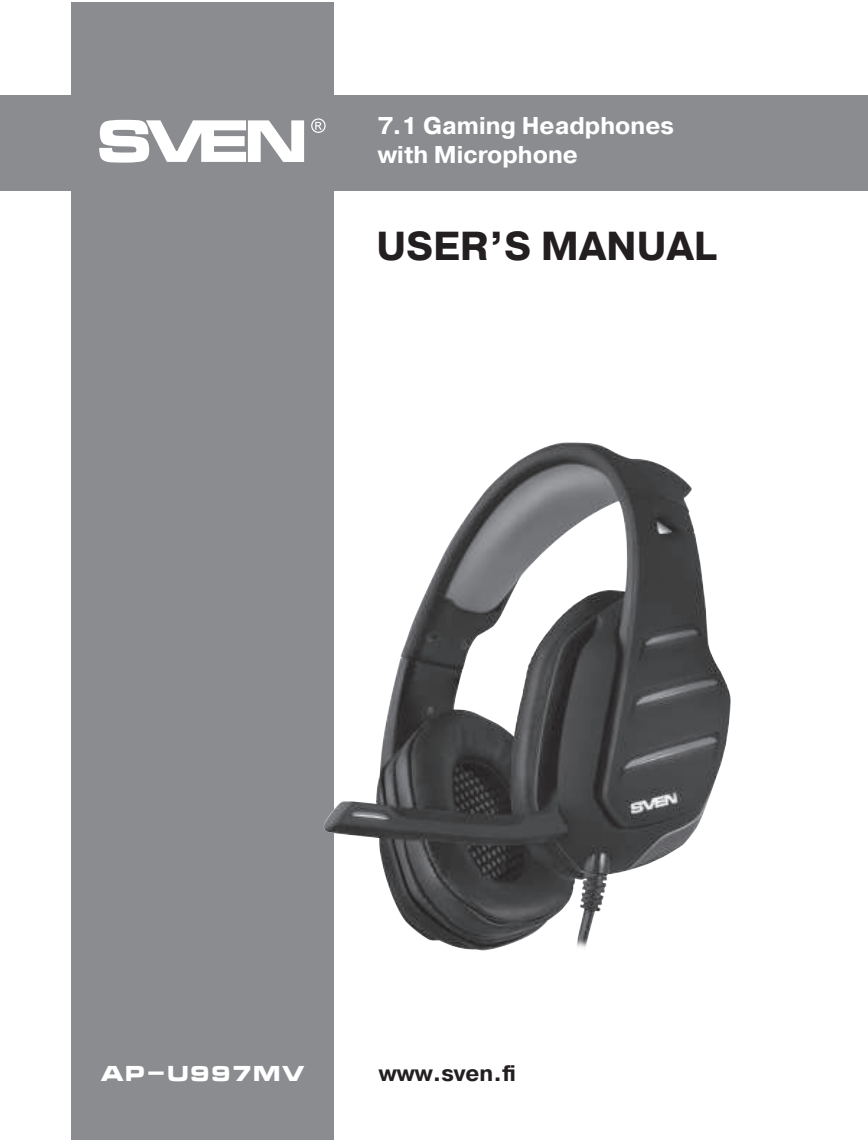
<style>
.page{position:relative;width:868px;height:1140px;background:#fff}
.page>*{position:absolute;margin:0;border:0;box-sizing:border-box;transform-origin:0 0}
.t1{font:700 40.2px "Pragmatica";color:#231f20}
.t2{font:700 24.3px/29.1px "Pragmatica";color:#fff}
.t3{font:700 22.5px "Pragmatica";color:#231f20}
.t4{font:700 21px "Micra";color:#fff}
</style>
<div class="page">
<div style="left:71px;top:3px;width:262px;height:1137px;background:#8a8c8f"></div>
<div style="left:0;top:95px;width:867px;height:96px;background:#8a8c8f"></div>
<svg style="left:99px;top:120px;width:205px;height:43px"></svg>
<svg style="left:311px;top:118px;width:14px;height:15px"></svg>
<img style="left:323px;top:430px;width:408px;height:534px">
<p class="t2" style="left:378px;top:111px;width:297px">7.1 Gaming Headphones with Microphone</p>
<h1 class="t1" style="left:376px;top:220px;width:342px">USER’S MANUAL</h1>
<p class="t4" style="left:100px;top:1062px;width:206px">AP-U997MV</p>
<p class="t3" style="left:379px;top:1058px;width:138px">www.sven.fi</p>
</div>
